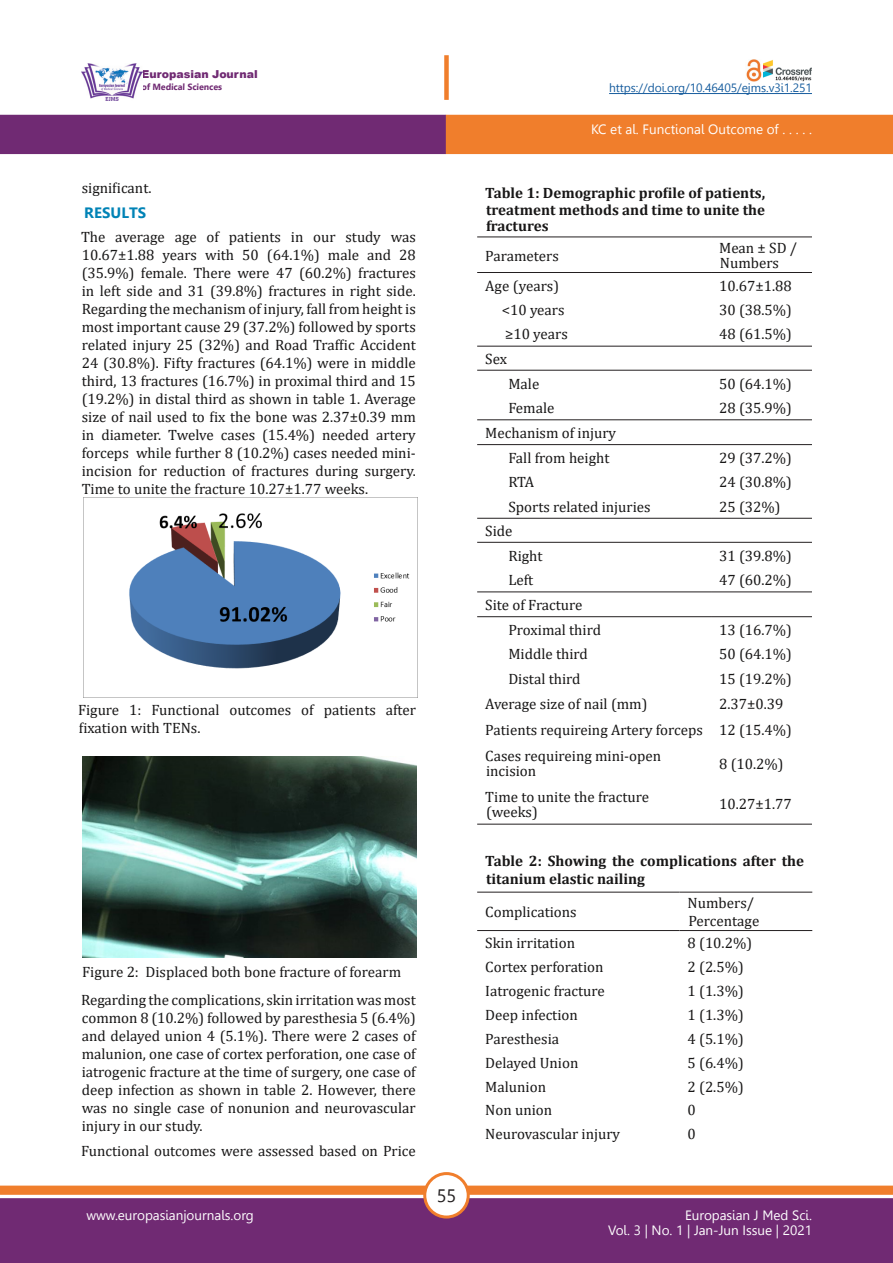
<style>
.page{position:relative;width:893px;height:1263px;background:#fff}
.page>*{position:absolute;margin:0;border:0;box-sizing:border-box;transform-origin:0 0}
.t1{font:18px "Leelawadee";color:#231f20}
.t2{font:15px/18px "Cambria";color:#181717}
.t3{font:700 15px/16.5px "Cambria";color:#181717;text-align:justify}
.t4{font:700 15px "Leelawadee";color:#0083b6}
.t5{font:13.5px/15px "Leelawadee";color:#fff;text-align:right}
.t6{font:12px "Leelawadee";letter-spacing:-.005em;color:#175d9e}
.t7{font:900 10.95px "Arial";color:#702a73}
.t8{font:700 9px "Leelawadee UI";color:#702a73}
</style>
<div class="page">
<div style="left:0;top:1198px;width:893px;height:65px;background:#702a73;border:2px solid #702a73"></div>
<div style="left:0;top:1185px;width:893px;height:10px;background:#f07e2c;border:1px solid #f07e2c"></div>
<div style="left:425px;top:1173px;width:43px;height:44px;background:#fff;border-radius:50%"></div>
<div style="left:423px;top:1172px;width:47px;height:46px;border:3px solid #f07e2c;border-radius:50%"></div>
<div style="left:0;top:115px;width:446px;height:39px;background:#702a73"></div>
<div style="left:446px;top:115px;width:447px;height:39px;background:#f07e2c"></div>
<div style="left:444px;top:55px;width:5px;height:45px;background:#f07e2c"></div>
<hr style="left:609px;top:93px;width:203px;height:1px;background:#175d9e">
<img style="left:746px;top:60px;width:66px;height:21px">
<img style="left:81px;top:63px;width:61px;height:37px">
<hr style="left:477px;top:237px;width:234px;height:1px;background:#231f20">
<hr style="left:711px;top:237px;width:101px;height:1px;background:#231f20">
<hr style="left:477px;top:272px;width:234px;height:1px;background:#231f20">
<hr style="left:711px;top:272px;width:101px;height:1px;background:#231f20">
<hr style="left:477px;top:346px;width:234px;height:1px;background:#231f20">
<hr style="left:711px;top:346px;width:101px;height:1px;background:#231f20">
<hr style="left:477px;top:370px;width:234px;height:1px;background:#231f20">
<hr style="left:711px;top:370px;width:101px;height:1px;background:#231f20">
<hr style="left:477px;top:419px;width:234px;height:1px;background:#231f20">
<hr style="left:711px;top:419px;width:101px;height:1px;background:#231f20">
<hr style="left:477px;top:444px;width:234px;height:1px;background:#231f20">
<hr style="left:711px;top:444px;width:101px;height:1px;background:#231f20">
<hr style="left:477px;top:518px;width:234px;height:1px;background:#231f20">
<hr style="left:711px;top:518px;width:101px;height:1px;background:#231f20">
<hr style="left:477px;top:542px;width:234px;height:1px;background:#231f20">
<hr style="left:711px;top:542px;width:101px;height:1px;background:#231f20">
<hr style="left:477px;top:591px;width:234px;height:1px;background:#231f20">
<hr style="left:711px;top:591px;width:101px;height:1px;background:#231f20">
<hr style="left:477px;top:616px;width:234px;height:1px;background:#231f20">
<hr style="left:711px;top:616px;width:101px;height:1px;background:#231f20">
<hr style="left:477px;top:824px;width:234px;height:1px;background:#231f20">
<hr style="left:711px;top:824px;width:101px;height:1px;background:#231f20">
<hr style="left:477px;top:892px;width:202px;height:1px;background:#231f20">
<hr style="left:679px;top:892px;width:133px;height:1px;background:#231f20">
<hr style="left:477px;top:930px;width:202px;height:1px;background:#231f20">
<hr style="left:679px;top:930px;width:133px;height:1px;background:#231f20">
<img style="left:129px;top:513px;width:281px;height:156px">
<img style="left:82px;top:756px;width:334px;height:201px">
<p class="t7" style="left:141px;top:66px;width:118px">Europasian Journal</p>
<p class="t8" style="left:141px;top:80px;width:82px">of Medical Sciences</p>
<p class="t6" style="left:609px;top:81px;width:204px">https://doi.org/10.46405/ejms.v3i1.251</p>
<p class="t5" style="left:591px;top:122px;width:222px">KC et al. Functional Outcome of . . . . .</p>
<p class="t2" style="left:82px;top:179px;width:71px">significant.</p>
<p class="t4" style="left:84px;top:204px;width:63px">RESULTS</p>
<p class="t2" style="left:81px;top:228px;width:336px;text-align:justify">The average age of patients in our study was 10.67±1.88 years with 50 (64.1%) male and 28 (35.9%) female. There were 47 (60.2%) fractures in left side and 31 (39.8%) fractures in right side.<br>Regarding the mechanism of injury, fall from height is most important cause 29 (37.2%) followed by sports related injury 25 (32%) and Road Traffic Accident 24 (30.8%). Fifty fractures (64.1%) were in middle third, 13 fractures (16.7%) in proximal third and 15 (19.2%) in distal third as shown in table 1. Average size of nail used to fix the bone was 2.37±0.39 mm in diameter. Twelve cases (15.4%) needed artery forceps while further 8 (10.2%) cases needed mini&shy;incision for reduction of fractures during surgery.<br>Time to unite the fracture 10.27±1.77 weeks.</p>
<p class="t2" style="left:78px;top:701px;width:340px">Figure 1: Functional outcomes of patients after fixation with TENs.</p>
<p class="t2" style="left:82px;top:962px;width:321px">Figure 2: Displaced both bone fracture of forearm</p>
<p class="t2" style="left:81px;top:991px;width:336px;text-align:justify">Regarding the complications, skin irritation was most common 8 (10.2%) followed by paresthesia 5 (6.4%) and delayed union 4 (5.1%). There were 2 cases of malunion, one case of cortex perforation, one case of iatrogenic fracture at the time of surgery, one case of deep infection as shown in table 2. However, there was no single case of nonunion and neurovascular injury in our study.</p>
<p class="t2" style="left:81px;top:1142px;width:336px">Functional outcomes were assessed based on Price</p>
<p class="t1" style="left:437px;top:1185px;width:21px">55</p>
<p class="t3" style="left:485px;top:184px;width:281px">Table 1: Demographic profile of patients, treatment methods and time to unite the fractures</p>
<p class="t2" style="left:485px;top:246px;width:75px">Parameters</p>
<p class="t2" style="left:719px;top:240px;width:80px;line-height:15px">Mean ± SD /<br>Numbers</p>
<p class="t2" style="left:485px;top:276px;width:75px">Age (years)</p>
<p class="t2" style="left:719px;top:276px;width:74px">10.67±1.88</p>
<p class="t2" style="left:502px;top:301px;width:64px">&lt;10 years</p>
<p class="t2" style="left:719px;top:301px;width:74px">30 (38.5%)</p>
<p class="t2" style="left:505px;top:325px;width:64px">≥10 years</p>
<p class="t2" style="left:719px;top:325px;width:74px">48 (61.5%)</p>
<p class="t2" style="left:485px;top:350px;width:23px">Sex</p>
<p class="t2" style="left:508px;top:374px;width:32px">Male</p>
<p class="t2" style="left:719px;top:374px;width:74px">50 (64.1%)</p>
<p class="t2" style="left:508px;top:399px;width:47px">Female</p>
<p class="t2" style="left:719px;top:399px;width:74px">28 (35.9%)</p>
<p class="t2" style="left:485px;top:424px;width:132px">Mechanism of injury</p>
<p class="t2" style="left:508px;top:448px;width:103px">Fall from height</p>
<p class="t2" style="left:719px;top:448px;width:74px">29 (37.2%)</p>
<p class="t2" style="left:508px;top:473px;width:27px">RTA</p>
<p class="t2" style="left:719px;top:473px;width:74px">24 (30.8%)</p>
<p class="t2" style="left:508px;top:497px;width:144px">Sports related injuries</p>
<p class="t2" style="left:719px;top:497px;width:63px">25 (32%)</p>
<p class="t2" style="left:485px;top:522px;width:29px">Side</p>
<p class="t2" style="left:508px;top:546px;width:36px">Right</p>
<p class="t2" style="left:719px;top:546px;width:74px">31 (39.8%)</p>
<p class="t2" style="left:508px;top:571px;width:26px">Left</p>
<p class="t2" style="left:719px;top:571px;width:74px">47 (60.2%)</p>
<p class="t2" style="left:485px;top:596px;width:99px">Site of Fracture</p>
<p class="t2" style="left:508px;top:621px;width:94px">Proximal third</p>
<p class="t2" style="left:719px;top:621px;width:74px">13 (16.7%)</p>
<p class="t2" style="left:508px;top:645px;width:81px">Middle third</p>
<p class="t2" style="left:719px;top:645px;width:74px">50 (64.1%)</p>
<p class="t2" style="left:508px;top:670px;width:74px">Distal third</p>
<p class="t2" style="left:719px;top:670px;width:74px">15 (19.2%)</p>
<p class="t2" style="left:485px;top:694px;width:164px">Average size of nail (mm)</p>
<p class="t2" style="left:719px;top:694px;width:66px">2.37±0.39</p>
<p class="t2" style="left:485px;top:720px;width:219px">Patients requireing Artery forceps</p>
<p class="t2" style="left:719px;top:720px;width:74px">12 (15.4%)</p>
<p class="t2" style="left:485px;top:749px;width:177px;line-height:15px">Cases requireing mini-open incision</p>
<p class="t2" style="left:719px;top:755px;width:66px">8 (10.2%)</p>
<p class="t2" style="left:485px;top:789px;width:165px;line-height:15px">Time to unite the fracture (weeks)</p>
<p class="t2" style="left:719px;top:795px;width:74px">10.27±1.77</p>
<p class="t3" style="left:485px;top:851px;width:320px;line-height:18px">Table 2: Showing the complications after the titanium elastic nailing</p>
<p class="t2" style="left:485px;top:903px;width:93px">Complications</p>
<p class="t2" style="left:688px;top:894px;width:73px">Numbers/<br>Percentage</p>
<p class="t2" style="left:485px;top:934px;width:91px">Skin irritation</p>
<p class="t2" style="left:688px;top:934px;width:66px">8 (10.2%)</p>
<p class="t2" style="left:485px;top:958px;width:120px">Cortex perforation</p>
<p class="t2" style="left:688px;top:958px;width:58px">2 (2.5%)</p>
<p class="t2" style="left:485px;top:982px;width:121px">Iatrogenic fracture</p>
<p class="t2" style="left:688px;top:982px;width:58px">1 (1.3%)</p>
<p class="t2" style="left:485px;top:1006px;width:94px">Deep infection</p>
<p class="t2" style="left:688px;top:1006px;width:58px">1 (1.3%)</p>
<p class="t2" style="left:485px;top:1029px;width:75px">Paresthesia</p>
<p class="t2" style="left:688px;top:1029px;width:58px">4 (5.1%)</p>
<p class="t2" style="left:485px;top:1053px;width:95px">Delayed Union</p>
<p class="t2" style="left:688px;top:1053px;width:58px">5 (6.4%)</p>
<p class="t2" style="left:485px;top:1077px;width:62px">Malunion</p>
<p class="t2" style="left:688px;top:1077px;width:58px">2 (2.5%)</p>
<p class="t2" style="left:485px;top:1101px;width:69px">Non union</p>
<p class="t2" style="left:688px;top:1101px;width:10px">0</p>
<p class="t2" style="left:485px;top:1125px;width:136px">Neurovascular injury</p>
<p class="t2" style="left:688px;top:1125px;width:10px">0</p>
<p class="t5" style="left:86px;top:1208px;width:169px">www.europasianjournals.org</p>
<p class="t5" style="left:608px;top:1208px;width:205px">Europasian J Med Sci.<br>Vol. 3 | No. 1 | Jan-Jun Issue | 2021</p>
</div>
